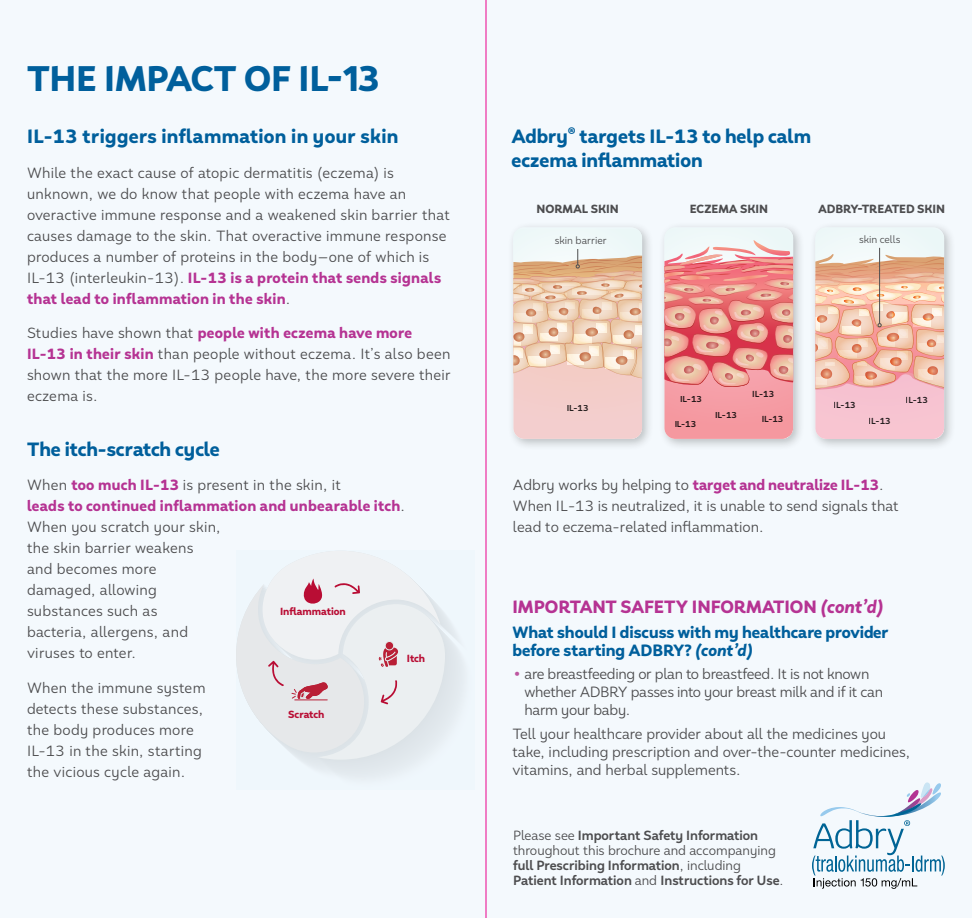
<style>
.page{position:relative;width:972px;height:918px;background:#f4f9fd}
.page>*{position:absolute;margin:0;border:0;box-sizing:border-box;transform-origin:0 0}
.t1{font:900 36px "Faible";color:#005f9c}
.t2{font:900 19.5px/24px "Faible";color:#005f9c}
.t3{font:900 19.5px "Faible";letter-spacing:.02em;color:#005f9c}
.t4{font:900 18px "Faible";color:#b63393}
.t5{font:900 16.5px/18px "Faible";color:#005f9c}
.t6{font:15px/21px "Faible";letter-spacing:.01em;color:#4d4d4f}
.t7{font:15px/18px "Faible";letter-spacing:-.02em;color:#4d4d4f}
.t8{font:700 13.5px/15px "Faible";color:#4d4d4f}
.t9{font:900 12px "Faible";color:#4d4d4f}
.t10{font:900 10.5px "Faible";color:#b90d34}
.t11{font:10.5px "Faible";color:#4d4d4f}
.t12{font:700 8.85px "Faible";color:#000}
.s1{font-weight:900;color:#b63393}
.s2{font-style:italic}
.s3{font-weight:900;color:#be56a0}
.s4{font-weight:400}
</style>
<div class="page">
<svg style="left:812px;top:782px;width:133px;height:107px"></svg>
<div style="left:809px;top:221px;width:147px;height:230px;background:#000;opacity:.24"></div>
<svg style="left:236px;top:551px;width:230px;height:229px"></svg>
<div style="left:658px;top:221px;width:147px;height:230px;background:#000;opacity:.24"></div>
<div style="left:507px;top:221px;width:147px;height:230px;background:#000;opacity:.24"></div>
<svg style="left:663px;top:228px;width:130px;height:211px;background:#ed9e9d"></svg>
<svg style="left:513px;top:229px;width:130px;height:210px"></svg>
<svg style="left:815px;top:228px;width:130px;height:211px;background:#f0c7bb"></svg>
<hr style="left:486px;top:0;width:1px;height:918px;background:#ec008c">
<h1 class="t1" style="left:27px;top:54px;width:354px">THE IMPACT OF IL-13</h1>
<h2 class="t3" style="left:27px;top:123px;width:373px">IL-13 triggers inflammation in your skin</h2>
<p class="t6" style="left:27px;top:162px;width:424px">While the exact cause of atopic dermatitis (eczema) is unknown, we do know that people with eczema have an overactive immune response and a weakened skin barrier that causes damage to the skin. That overactive immune response produces a number of proteins in the body—one of which is IL-13 (interleukin-13). <span class="s1">IL-13 is a protein that sends signals that lead to inflammation in the skin</span>.</p>
<p class="t6" style="left:27px;top:323px;width:425px">Studies have shown that <span class="s1">people with eczema have more IL-13 in their skin</span> than people without eczema. It’s also been shown that the more IL-13 people have, the more severe their eczema is.</p>
<h2 class="t2" style="left:27px;top:437px;width:194px">The itch-scratch cycle</h2>
<p class="t6" style="left:27px;top:474px;width:380px">When <span class="s1">too much IL-13</span> is present in the skin, it<br><span class="s1">leads to continued inflammation and unbearable itch</span>.<br>When you scratch your skin,<br>the skin barrier weakens<br>and becomes more<br>damaged, allowing<br>substances such as<br>bacteria, allergens, and<br>viruses to enter.</p>
<p class="t6" style="left:27px;top:677px;width:180px">When the immune system detects these substances, the body produces more<br>IL-13 in the skin, starting the vicious cycle again.</p>
<p class="t10" style="left:280px;top:605px;width:67px">Inflammation</p>
<p class="t10" style="left:407px;top:652px;width:20px">Itch</p>
<p class="t10" style="left:288px;top:707px;width:38px">Scratch</p>
<h2 class="t2" style="left:511px;top:125px;width:301px">Adbry<sup>®</sup> targets IL-13 to help calm eczema inflammation</h2>
<p class="t9" style="left:536px;top:201px;width:84px">NORMAL SKIN</p>
<p class="t9" style="left:690px;top:201px;width:80px">ECZEMA SKIN</p>
<p class="t11" style="left:555px;top:234px;width:53px">skin barrier</p>
<p class="t9" style="left:818px;top:201px;width:128px">ADBRY-TREATED SKIN</p>
<p class="t11" style="left:859px;top:233px;width:43px">skin cells</p>
<p class="t12" style="left:567px;top:402px;width:24px">IL-13</p>
<p class="t12" style="left:680px;top:393px;width:24px">IL-13</p>
<p class="t12" style="left:674px;top:418px;width:24px">IL-13</p>
<p class="t12" style="left:715px;top:409px;width:24px">IL-13</p>
<p class="t12" style="left:752px;top:388px;width:24px">IL-13</p>
<p class="t12" style="left:761px;top:413px;width:24px">IL-13</p>
<p class="t12" style="left:834px;top:399px;width:24px">IL-13</p>
<p class="t12" style="left:869px;top:415px;width:24px">IL-13</p>
<p class="t12" style="left:906px;top:394px;width:24px">IL-13</p>
<p class="t6" style="left:513px;top:475px;width:387px">Adbry works by helping to <span class="s1">target and neutralize IL-13</span>.<br>When IL-13 is neutralized, it is unable to send signals that lead to eczema-related inflammation.</p>
<p class="t4" style="left:512px;top:594px;width:373px">IMPORTANT SAFETY INFORMATION <span class="s2">(cont’d)</span></p>
<p class="t5" style="left:512px;top:623px;width:378px">What should I discuss with my healthcare provider before starting ADBRY? <span class="s2">(cont’d)</span></p>
<p class="t7" style="left:524px;top:665px;width:360px;text-indent:-12px"><span class="s3">•</span> are breastfeeding or plan to breastfeed. It is not known whether ADBRY passes into your breast milk and if it can harm your baby.</p>
<p class="t6" style="left:512px;top:725px;width:399px;line-height:18px">Tell your healthcare provider about all the medicines you take, including prescription and over-the-counter medicines, vitamins, and herbal supplements.</p>
<p class="t8" style="left:513px;top:828px;width:272px"><span class="s4">Please see</span> Important Safety Information <span class="s4">throughout this brochure and accompanying </span>full Prescribing Information<span class="s4">, including </span>Patient Information <span class="s4">and</span> Instructions for Use<span class="s4">.</span></p>
</div>
